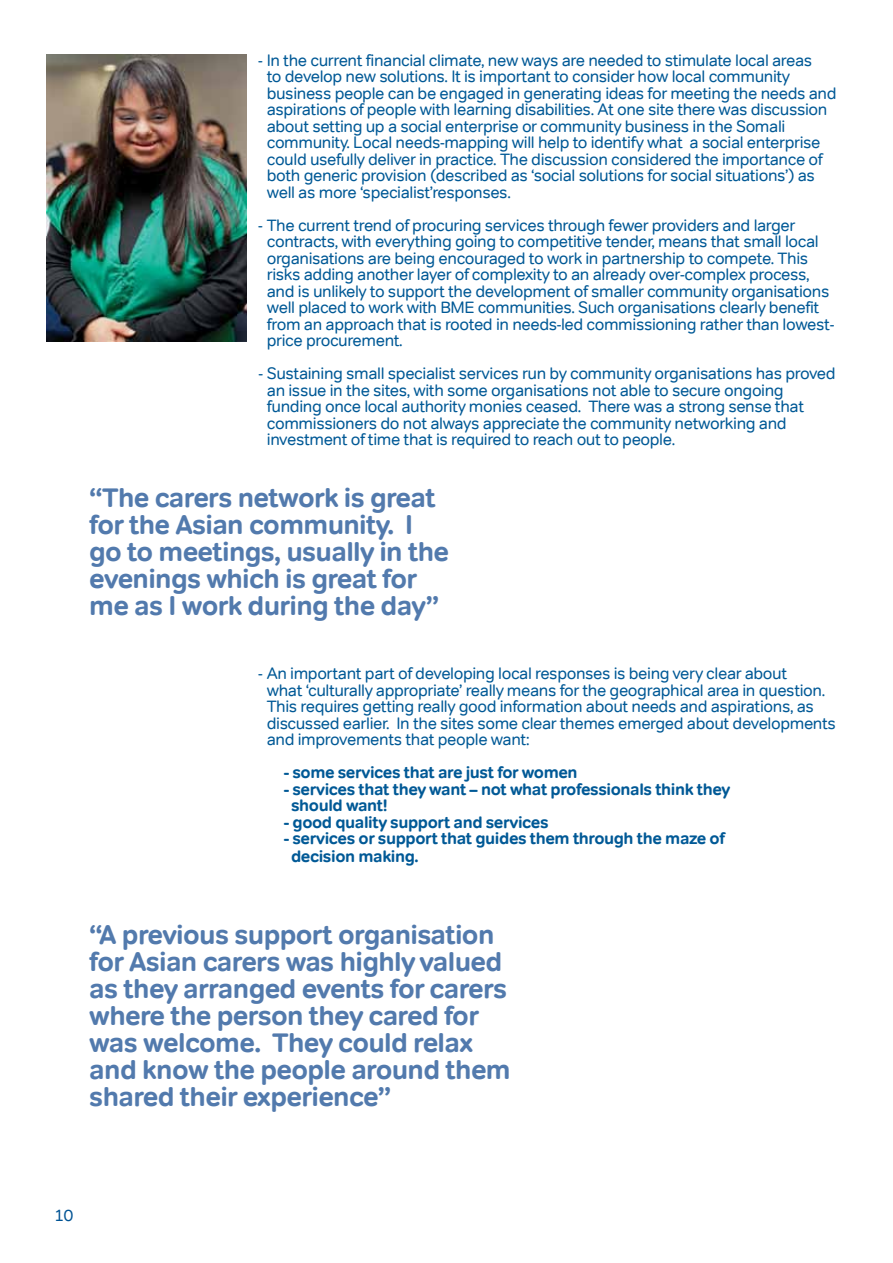
<style>
.page{position:relative;width:893px;height:1263px;background:#fff}
.page>*{position:absolute;margin:0;border:0;box-sizing:border-box;transform-origin:0 0}
.t1{font:700 27px/27px "Tondo";letter-spacing:-.025em;color:#527aad}
.t2{font:16.5px/16.5px "Tondo";letter-spacing:-.025em;color:#005996}
.t3{font:700 16.5px/16.5px "Tondo";letter-spacing:-.025em;color:#005996}
.t4{font:16.5px "Tondo";color:#005394}
</style>
<div class="page">
<img style="left:47px;top:54px;width:200px;height:287px">
<p class="t2" style="left:267px;top:52px;width:571px;text-indent:-8px">- In the current financial climate, new ways are needed to stimulate local areas<br>to develop new solutions. It is important to consider how local community business people can be engaged in generating ideas for meeting the needs and aspirations of people with learning disabilities. At one site there was discussion about setting up a social enterprise or community business in the Somali community. Local needs-mapping will help to identify what a social enterprise could usefully deliver in practice. The discussion considered the importance of both generic provision (described as ‘social solutions for social situations’) as well as more ‘specialist’responses.</p>
<p class="t2" style="left:267px;top:217px;width:569px;text-indent:-9px">- The current trend of procuring services through fewer providers and larger contracts, with everything going to competitive tender, means that small local organisations are being encouraged to work in partnership to compete. This risks adding another layer of complexity to an already over-complex process, and is unlikely to support the development of smaller community organisations well placed to work with BME communities. Such organisations clearly benefit from an approach that is rooted in needs-led commissioning rather than lowest&shy;price procurement.</p>
<p class="t2" style="left:267px;top:365px;width:570px;text-indent:-9px">- Sustaining small specialist services run by community organisations has proved an issue in the sites, with some organisations not able to secure ongoing funding once local authority monies ceased. There was a strong sense that commissioners do not always appreciate the community networking and investment of time that is required to reach out to people.</p>
<h1 class="t1" style="left:89px;top:484px;width:361px">“The carers network is great for the Asian community. I go to meetings, usually in the evenings which is great for me as I work during the day”</h1>
<p class="t2" style="left:267px;top:665px;width:571px;text-indent:-9px">- An important part of developing local responses is being very clear about<br>what ‘culturally appropriate’ really means for the geographical area in question.<br>This requires getting really good information about needs and aspirations, as discussed earlier. In the sites some clear themes emerged about developments and improvements that people want:</p>
<p class="t3" style="left:284px;top:764px;width:295px">- some services that are just for women</p>
<p class="t3" style="left:291px;top:781px;width:441px;text-indent:-7px">- services that they want – not what professionals think they should want!</p>
<p class="t3" style="left:284px;top:814px;width:266px">- good quality support and services</p>
<p class="t3" style="left:291px;top:829px;width:435px;line-height:18px;text-indent:-7px">- services or support that guides them through the maze of decision making.</p>
<h1 class="t1" style="left:89px;top:921px;width:423px">“A previous support organisation for Asian carers was highly valued as they arranged events for carers where the person they cared for was welcome. They could relax and know the people around them shared their experience”</h1>
<p class="t4" style="left:54px;top:1205px;width:21px">10</p>
</div>
